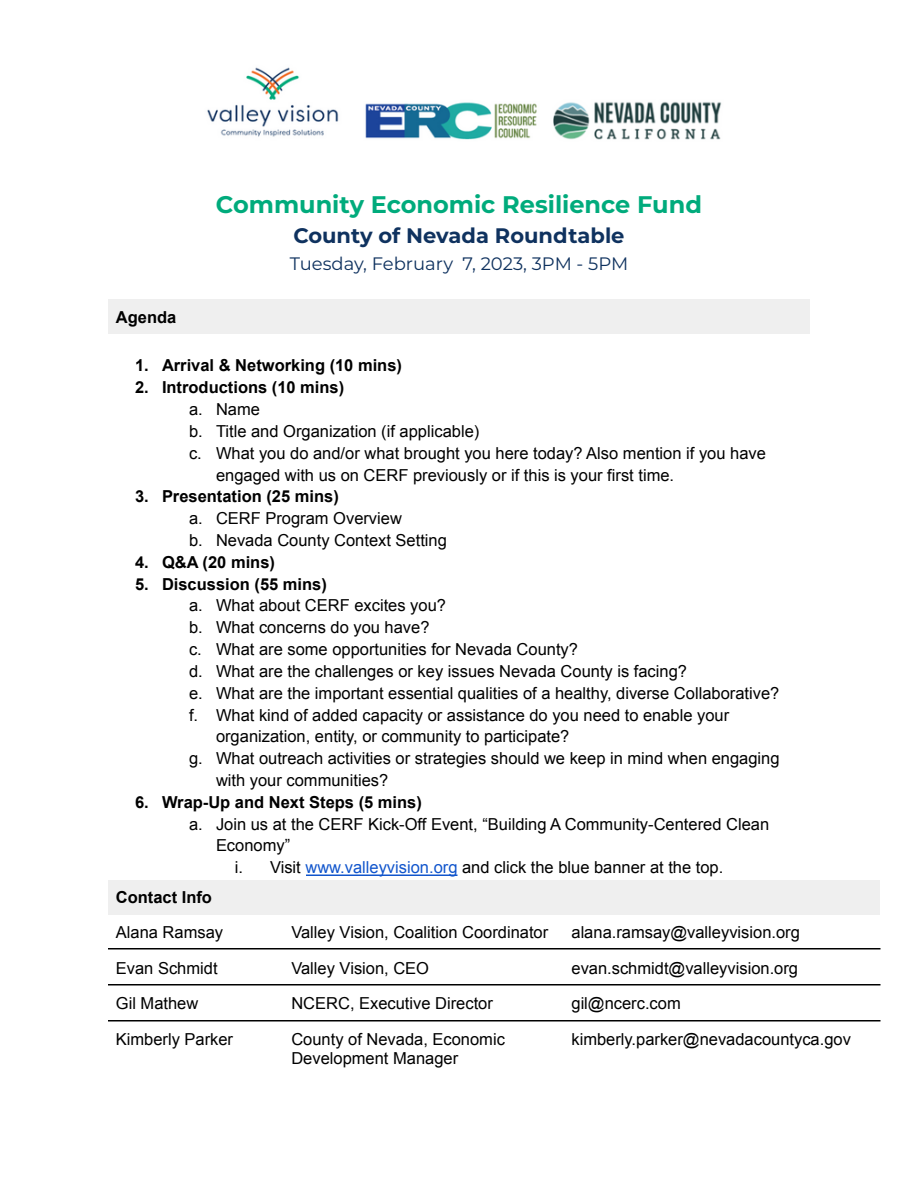
<style>
.page{position:relative;width:918px;height:1188px;background:#fff}
.page>*{position:absolute;margin:0;border:0;box-sizing:border-box;transform-origin:0 0}
.t1{font:700 24px "Montserrat";color:#00ab7c}
.t2{font:700 21px "Montserrat";color:#0f325f}
.t3{font:18px "Montserrat";color:#0f325f}
.t4{font:16.5px/21.8px "Arial";color:#000}
.t5{font:700 16.5px "Arial";color:#000}
.s1{color:#15c}
</style>
<div class="page">
<div style="left:108px;top:299px;width:702px;height:35px;background:#efefef"></div>
<div style="left:108px;top:880px;width:772px;height:35px;background:#efefef"></div>
<hr style="left:306px;top:875px;width:151px;height:1px;background:#15c">
<hr style="left:108px;top:948px;width:773px;height:2px;background:#000">
<hr style="left:108px;top:984px;width:773px;height:2px;background:#000">
<hr style="left:108px;top:1020px;width:773px;height:2px;background:#000">
<img style="left:207px;top:67px;width:515px;height:73px">
<h1 class="t1" style="left:216px;top:189px;width:488px">Community Economic Resilience Fund</h1>
<p class="t2" style="left:293px;top:223px;width:333px">County of Nevada Roundtable</p>
<p class="t3" style="left:290px;top:252px;width:340px">Tuesday, February 7, 2023, 3PM - 5PM</p>
<p class="t5" style="left:116px;top:308px;width:62px">Agenda</p>
<p class="t5" style="left:135px;top:357px;width:269px">1. Arrival &amp; Networking (10 mins)</p>
<p class="t5" style="left:135px;top:378px;width:211px">2. Introductions (10 mins)</p>
<p class="t4" style="left:189px;top:398px;width:72px">a. Name</p>
<p class="t4" style="left:189px;top:420px;width:292px">b. Title and Organization (if applicable)</p>
<p class="t4" style="left:189px;top:442px;width:578px">c. What you do and/or what brought you here today? Also mention if you have</p>
<p class="t4" style="left:216px;top:464px;width:460px">engaged with us on CERF previously or if this is your first time.</p>
<p class="t5" style="left:135px;top:487px;width:205px">3. Presentation (25 mins)</p>
<p class="t4" style="left:189px;top:508px;width:259px">a. CERF Program Overview<br>b. Nevada County Context Setting</p>
<p class="t5" style="left:135px;top:553px;width:141px">4. Q&amp;A (20 mins)</p>
<p class="t5" style="left:135px;top:575px;width:193px">5. Discussion (55 mins)</p>
<p class="t4" style="left:189px;top:595px;width:259px">a. What about CERF excites you?</p>
<p class="t4" style="left:189px;top:617px;width:242px">b. What concerns do you have?</p>
<p class="t4" style="left:189px;top:638px;width:391px">c. What are some opportunities for Nevada County?</p>
<p class="t4" style="left:189px;top:660px;width:500px">d. What are the challenges or key issues Nevada County is facing?</p>
<p class="t4" style="left:189px;top:682px;width:592px">e. What are the important essential qualities of a healthy, diverse Collaborative?</p>
<p class="t4" style="left:189px;top:704px;width:542px">f. What kind of added capacity or assistance do you need to enable your</p>
<p class="t4" style="left:216px;top:726px;width:355px">organization, entity, or community to participate?</p>
<p class="t4" style="left:189px;top:748px;width:592px">g. What outreach activities or strategies should we keep in mind when engaging</p>
<p class="t4" style="left:216px;top:769px;width:174px">with your communities?</p>
<p class="t5" style="left:135px;top:793px;width:288px">6. Wrap-Up and Next Steps (5 mins)</p>
<p class="t4" style="left:189px;top:813px;width:582px">a. Join us at the CERF Kick-Off Event, “Building A Community-Centered Clean</p>
<p class="t4" style="left:216px;top:835px;width:76px">Economy”</p>
<p class="t4" style="left:235px;top:857px;width:490px">i. Visit <span class="s1">www.valleyvision.org</span> and click the blue banner at the top.</p>
<p class="t5" style="left:116px;top:888px;width:98px">Contact Info</p>
<p class="t4" style="left:116px;top:921px;width:109px">Alana Ramsay</p>
<p class="t4" style="left:291px;top:921px;width:258px">Valley Vision, Coalition Coordinator</p>
<p class="t4" style="left:572px;top:921px;width:230px">alana.ramsay@valleyvision.org</p>
<p class="t4" style="left:116px;top:957px;width:103px">Evan Schmidt</p>
<p class="t4" style="left:291px;top:957px;width:139px">Valley Vision, CEO</p>
<p class="t4" style="left:572px;top:957px;width:228px">evan.schmidt@valleyvision.org</p>
<p class="t4" style="left:116px;top:993px;width:84px">Gil Mathew</p>
<p class="t4" style="left:291px;top:993px;width:203px">NCERC, Executive Director</p>
<p class="t4" style="left:572px;top:993px;width:111px">gil@ncerc.com</p>
<p class="t4" style="left:116px;top:1029px;width:119px">Kimberly Parker</p>
<p class="t4" style="left:291px;top:1030px;width:215px;line-height:18.9px">County of Nevada, Economic<br>Development Manager</p>
<p class="t4" style="left:572px;top:1029px;width:281px">kimberly.parker@nevadacountyca.gov</p>
</div>
